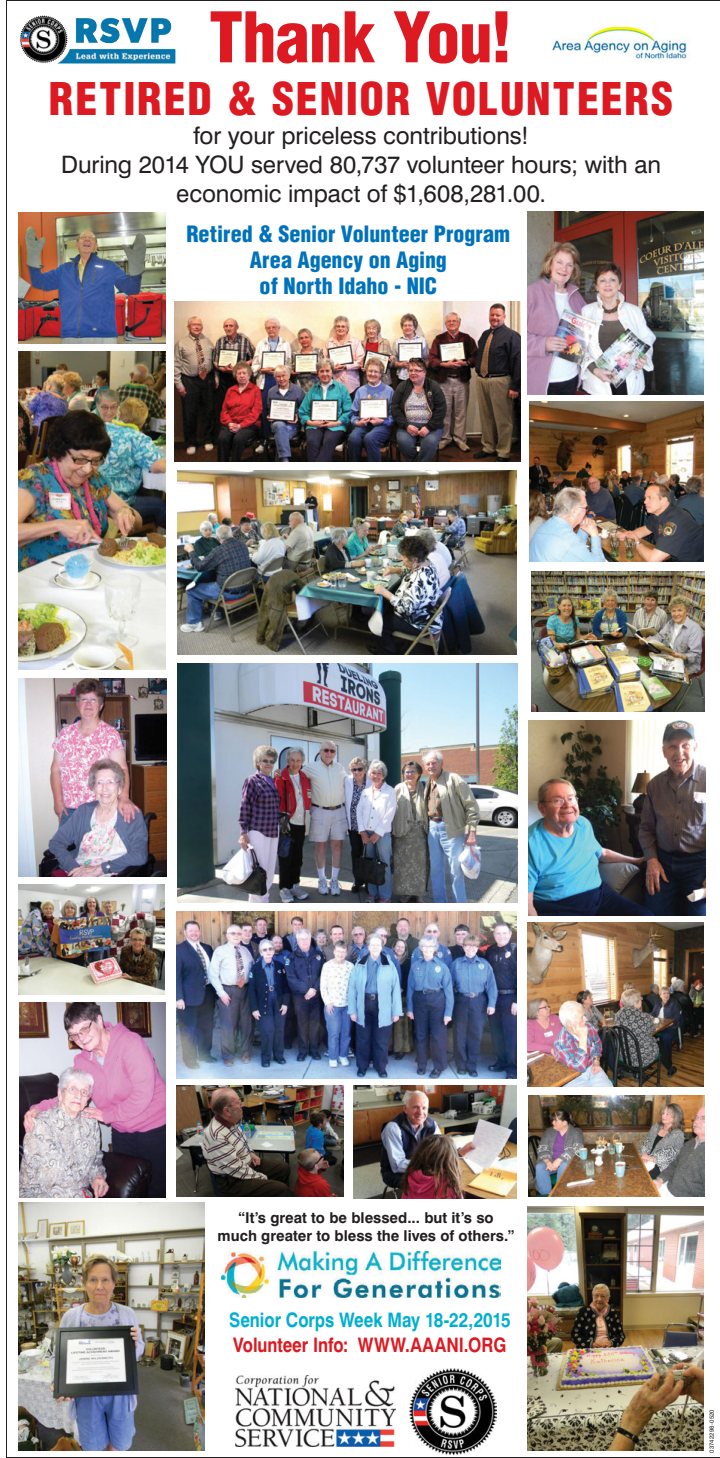
<style>
.page{position:relative;width:720px;height:1458px;background:#fff}
.page>*{position:absolute;margin:0;border:0;box-sizing:border-box;transform-origin:0 0}
.t1{font:900 condensed 68px "Helvetica LT Std";letter-spacing:-.01em;color:#dd1a21}
.t2{font:900 condensed 44px "Helvetica LT Std";letter-spacing:.04em;color:#dd1a21}
.t3{font:24px/28.8px "Swiss 721 BT";letter-spacing:-.005em;color:#231f20;text-align:center}
.t4{font:900 condensed 22px/26.4px "Helvetica LT Std";color:#0072bc;text-align:center}
.t5{font:700 20px "Swiss 721 BT";color:#00afd0;scale:.84 1}
.t6{font:700 20px "Swiss 721 BT";color:#dd1a21;scale:.84 1}
.t7{font:700 15px/18px "Swiss 721 BT";color:#231f20;text-align:center}
.t8{font:6px "Swiss 721 BT";letter-spacing:.035em;color:#231f20}
</style>
<div class="page">
<img style="left:6px;top:0;width:714px;height:1458px">
<img style="left:222px;top:1251px;width:278px;height:47px">
<img style="left:175px;top:302px;width:346px;height:159px">
<img style="left:19px;top:15px;width:48px;height:49px">
<img style="left:547px;top:27px;width:145px;height:34px">
<img style="left:529px;top:402px;width:175px;height:160px">
<img style="left:531px;top:571px;width:173px;height:141px">
<img style="left:528px;top:923px;width:176px;height:163px">
<img style="left:528px;top:720px;width:178px;height:196px">
<img style="left:528px;top:1096px;width:176px;height:101px">
<img style="left:528px;top:212px;width:175px;height:182px">
<img style="left:177px;top:471px;width:340px;height:183px">
<img style="left:176px;top:912px;width:341px;height:166px">
<img style="left:20px;top:1003px;width:146px;height:194px">
<img style="left:410px;top:1368px;width:87px;height:87px">
<img style="left:235px;top:1376px;width:161px;height:71px">
<h1 class="t1" style="left:209px;top:9px;width:305px">Thank You!</h1>
<h2 class="t2" style="left:49px;top:81px;width:626px">RETIRED &amp; SENIOR VOLUNTEERS</h2>
<p class="t3" style="left:61px;top:123px;width:601px">for your priceless contributions!<br>During 2014 YOU served 80,737 volunteer hours; with an economic impact of $1,608,281.00.</p>
<p class="t4" style="left:186px;top:222px;width:325px">Retired &amp; Senior Volunteer Program<br>Area Agency on Aging<br>of North Idaho - NIC</p>
<p class="t7" style="left:218px;top:1210px;width:298px">“It’s great to be blessed... but it’s so much greater to bless the lives of others.”</p>
<p class="t5" style="left:229px;top:1312px;width:337px">Senior Corps Week May 18-22,2015</p>
<p class="t6" style="left:233px;top:1337px;width:327px">Volunteer Info: WWW.AAANI.ORG</p>
<p class="t8" style="left:709px;top:1453px;width:45px;rotate:-90deg">03742298-0520</p>
</div>
